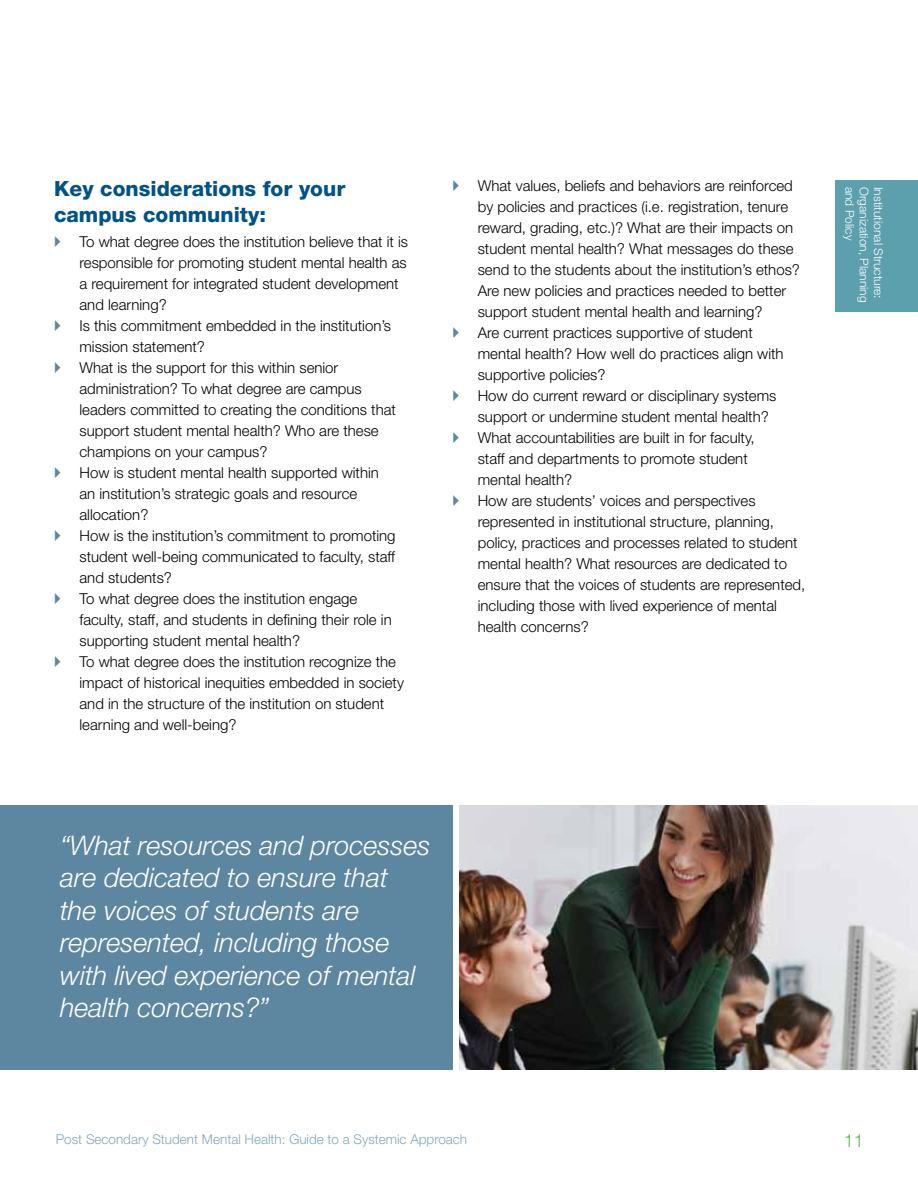
<style>
.page{position:relative;width:918px;height:1188px;background:#fff}
.page>*{position:absolute;margin:0;border:0;box-sizing:border-box;transform-origin:0 0}
.t1{font:italic 300 27px/32.4px "Helvetica Neue LT Std";color:#fff}
.t2{font:800 21px/25.2px "Helvetica Neue LT Std";color:#005288}
.t3{font:300 18px "Helvetica Neue LT Std";color:#54b948}
.t4{font:300 15px/21px "Helvetica Neue LT Std";color:#000}
.t5{font:300 13.5px "Helvetica Neue LT Std";color:#80a8c3}
.t6{font:300 12px "Helvetica Neue LT Std";color:#fff}
</style>
<div class="page">
<div style="left:835px;top:180px;width:83px;height:131px;background:#5da0ad"></div>
<div style="left:0;top:805px;width:452px;height:265px;background:#5d87a1"></div>
<img style="left:459px;top:805px;width:459px;height:265px">
<h2 class="t2" style="left:54px;top:176px;width:293px">Key considerations for your campus community:</h2>
<p class="t4" style="left:79px;top:231px;width:330px">To what degree does the institution believe that it is responsible for promoting student mental health as a requirement for integrated student development and learning?<br>Is this commitment embedded in the institution’s mission statement?<br>What is the support for this within senior administration? To what degree are campus leaders committed to creating the conditions that support student mental health? Who are these champions on your campus?<br>How is student mental health supported within<br>an institution’s strategic goals and resource allocation?<br>How is the institution’s commitment to promoting student well-being communicated to faculty, staff and students?<br>To what degree does the institution engage<br>faculty, staff, and students in defining their role in supporting student mental health?<br>To what degree does the institution recognize the impact of historical inequities embedded in society and in the structure of the institution on student learning and well-being?</p>
<h1 class="t1" style="left:60px;top:829px;width:372px">“What resources and processes are dedicated to ensure that the voices of students are represented, including those with lived experience of mental health concerns?”</h1>
<p class="t4" style="left:478px;top:175px;width:329px">What values, beliefs and behaviors are reinforced by policies and practices (i.e. registration, tenure reward, grading, etc.)? What are their impacts on student mental health? What messages do these send to the students about the institution’s ethos?<br>Are new policies and practices needed to better support student mental health and learning?<br>Are current practices supportive of student<br>mental health? How well do practices align with supportive policies?<br>How do current reward or disciplinary systems support or undermine student mental health?<br>What accountabilities are built in for faculty,<br>staff and departments to promote student<br>mental health?<br>How are students’ voices and perspectives represented in institutional structure, planning, policy, practices and processes related to student mental health? What resources are dedicated to ensure that the voices of students are represented, including those with lived experience of mental health concerns?</p>
<p class="t6" style="left:857px;top:187px;width:55px;rotate:90deg">and Policy</p>
<p class="t6" style="left:872px;top:187px;width:117px;rotate:90deg">Organization, Planning</p>
<p class="t6" style="left:886px;top:187px;width:114px;rotate:90deg">Institutional Structure:</p>
<p class="t5" style="left:56px;top:1131px;width:413px">Post Secondary Student Mental Health: Guide to a Systemic Approach</p>
<p class="t3" style="left:844px;top:1129px;width:22px">11</p>
</div>
